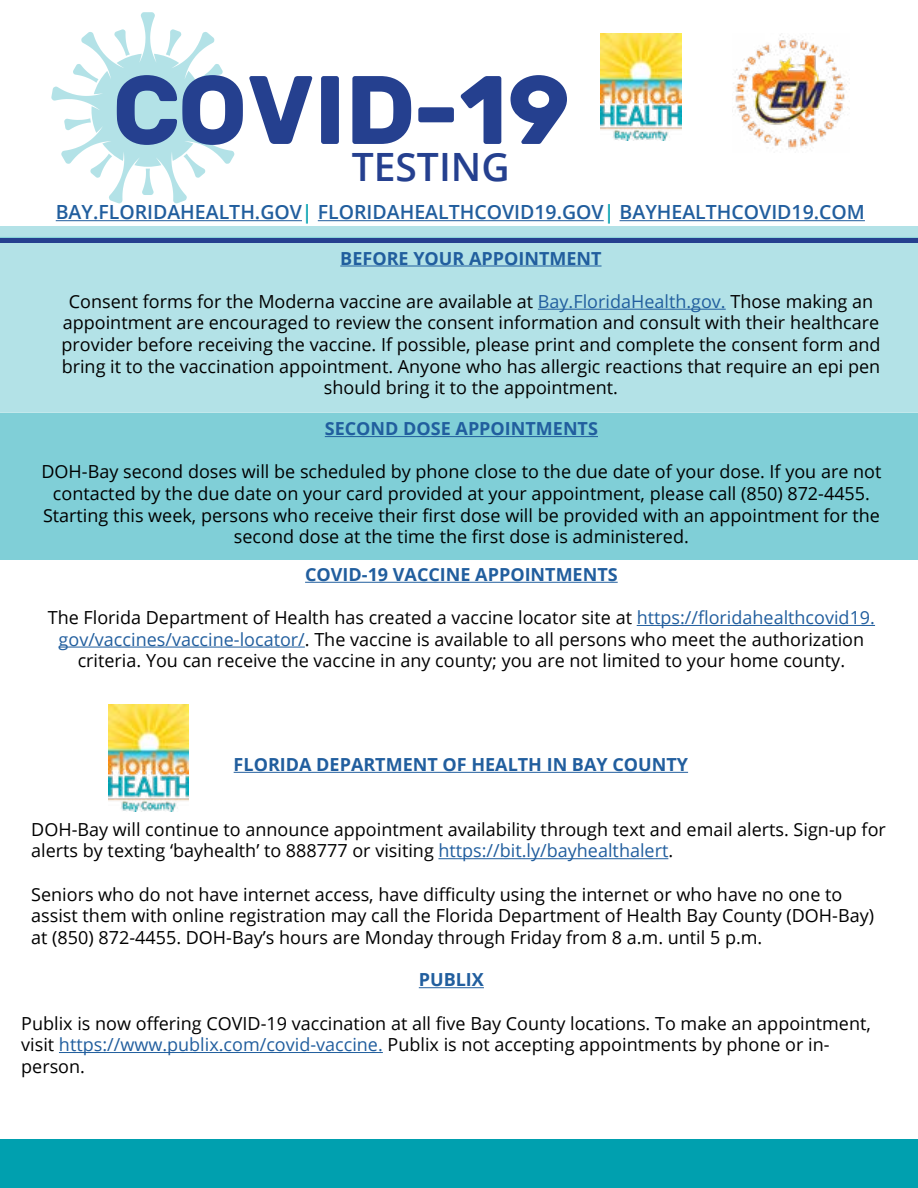
<style>
.page{position:relative;width:918px;height:1188px;background:#fff}
.page>*{position:absolute;margin:0;border:0;box-sizing:border-box;transform-origin:0 0}
.t1{font:600 39px "Open Sans";color:#25408f}
.t2{font:600 19.5px "Open Sans";color:#215e9e}
.t3{font:18px/21.6px "Open Sans";color:#000;text-align:center}
.t4{font:700 18px "Open Sans";color:#215e9e}
.s1{color:#00a0af}
.s2{color:#215e9e}
</style>
<div class="page">
<div style="left:0;top:243px;width:918px;height:170px;background:#b3e2e7"></div>
<div style="left:0;top:226px;width:918px;height:16px;background:linear-gradient(to right,#b2e2e7,#b2e2e7)"></div>
<div style="left:0;top:238px;width:918px;height:5px;background:#25408f"></div>
<svg style="left:51px;top:12px;width:516px;height:191px"></svg>
<hr style="left:56px;top:220px;width:246px;height:1px;background:#215e9e">
<hr style="left:318px;top:220px;width:286px;height:1px;background:#215e9e">
<hr style="left:620px;top:220px;width:245px;height:1px;background:#215e9e">
<img style="left:733px;top:33px;width:114px;height:116px">
<img style="left:600px;top:33px;width:81px;height:108px">
<hr style="left:340px;top:266px;width:262px;height:1px;background:#215e9e">
<hr style="left:538px;top:309px;width:188px;height:1px;background:#215e9e">
<hr style="left:419px;top:987px;width:65px;height:1px;background:#215e9e">
<hr style="left:59px;top:1052px;width:324px;height:1px;background:#215e9e">
<hr style="left:234px;top:772px;width:454px;height:1px;background:#215e9e">
<hr style="left:438px;top:858px;width:230px;height:1px;background:#215e9e">
<img style="left:108px;top:704px;width:81px;height:108px">
<div style="left:0;top:1139px;width:918px;height:49px;background:#00a0af"></div>
<div style="left:0;top:413px;width:918px;height:147px;background:#80cfd7"></div>
<hr style="left:325px;top:436px;width:273px;height:1px;background:#215e9e">
<hr style="left:305px;top:582px;width:313px;height:1px;background:#215e9e">
<hr style="left:637px;top:625px;width:238px;height:1px;background:#215e9e">
<hr style="left:59px;top:647px;width:246px;height:1px;background:#215e9e">
<h1 class="t1" style="left:352px;top:140px;width:160px">TESTING</h1>
<p class="t2" style="left:56px;top:199px;width:811px">BAY.FLORIDAHEALTH.GOV<span class="s1">|</span> FLORIDAHEALTHCOVID19.GOV<span class="s1">|</span> BAYHEALTHCOVID19.COM</p>
<p class="t4" style="left:340px;top:245px;width:263px">BEFORE YOUR APPOINTMENT</p>
<p class="t3" style="left:62px;top:290px;width:820px">Consent forms for the Moderna vaccine are available at <span class="s2">Bay.FloridaHealth.gov.</span> Those making an appointment are encouraged to review the consent information and consult with their healthcare provider before receiving the vaccine. If possible, please print and complete the consent form and bring it to the vaccination appointment. Anyone who has allergic reactions that require an epi pen should bring it to the appointment.</p>
<p class="t4" style="left:325px;top:416px;width:275px">SECOND DOSE APPOINTMENTS</p>
<p class="t3" style="left:41px;top:461px;width:841px">DOH-Bay second doses will be scheduled by phone close to the due date of your dose. If you are not contacted by the due date on your card provided at your appointment, please call (850) 872-4455.<br>Starting this week, persons who receive their first dose will be provided with an appointment for the second dose at the time the first dose is administered.</p>
<p class="t4" style="left:305px;top:562px;width:314px">COVID-19 VACCINE APPOINTMENTS</p>
<p class="t3" style="left:48px;top:606px;width:829px">The Florida Department of Health has created a vaccine locator site at <span class="s2">https://floridahealthcovid19. gov/vaccines/vaccine-locator/</span>. The vaccine is available to all persons who meet the authorization criteria. You can receive the vaccine in any county; you are not limited to your home county.</p>
<p class="t4" style="left:234px;top:752px;width:456px">FLORIDA DEPARTMENT OF HEALTH IN BAY COUNTY</p>
<p class="t3" style="left:31px;top:818px;width:856px;text-align:left">DOH-Bay will continue to announce appointment availability through text and email alerts. Sign-up for alerts by texting ‘bayhealth’ to 888777 or visiting <span class="s2">https://bit.ly/bayhealthalert</span>.</p>
<p class="t3" style="left:31px;top:883px;width:844px;text-align:left">Seniors who do not have internet access, have difficulty using the internet or who have no one to assist them with online registration may call the Florida Department of Health Bay County (DOH-Bay) at (850) 872-4455. DOH-Bay’s hours are Monday through Friday from 8 a.m. until 5 p.m.</p>
<p class="t4" style="left:419px;top:967px;width:67px">PUBLIX</p>
<p class="t3" style="left:21px;top:1012px;width:851px;text-align:left">Publix is now offering COVID-19 vaccination at all five Bay County locations. To make an appointment, visit <span class="s2">https://www.publix.com/covid-vaccine.</span> Publix is not accepting appointments by phone or in&shy;person.</p>
</div>
